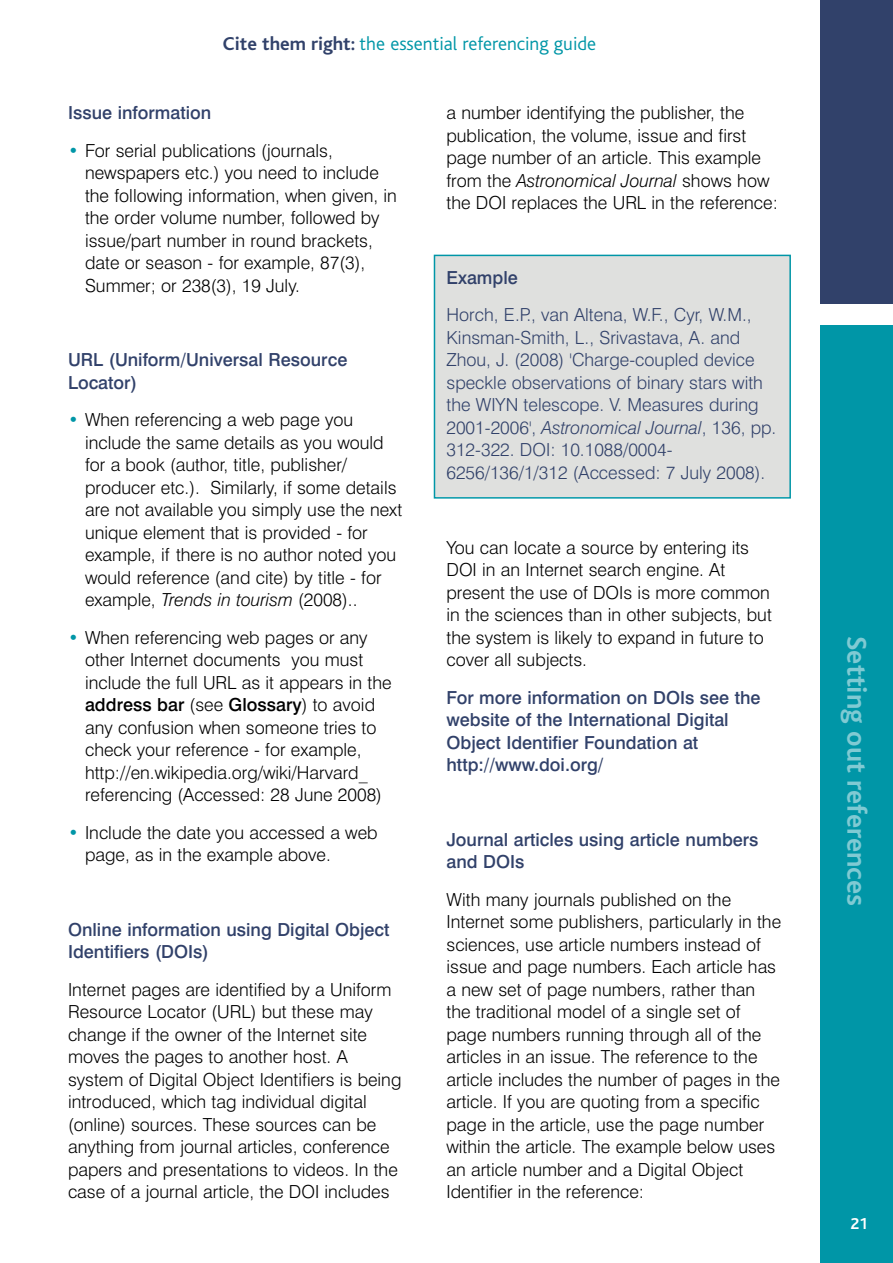
<style>
.page{position:relative;width:893px;height:1263px;background:#fff}
.page>*{position:absolute;margin:0;border:0;box-sizing:border-box;transform-origin:0 0}
.t1{font:700 28.5px "Bliss";color:#80cad3}
.t2{font:300 19.5px "Bliss";color:#0096a7}
.t3{font:300 18px/22.5px "Swiss 721 BT";color:#000}
.t4{font:300 18px/22.5px "Swiss 721 BT";color:#31416a}
.t5{font:500 18px/22.5px "Swiss 721 BT";color:#31416a}
.t6{font:700 16.5px "Bliss";color:#fff}
.s1{font-weight:700;color:#31416a}
.s2{color:#0096a7}
.s3{font-style:italic}
.s4{font-weight:500}
</style>
<div class="page">
<div style="left:435px;top:256px;width:354px;height:241px;background:#dfe0de"></div>
<div style="left:434px;top:255px;width:357px;height:244px;border:2px solid #0096a7"></div>
<div style="left:821px;top:0;width:72px;height:1263px;background:#0096a7"></div>
<div style="left:821px;top:9px;width:72px;height:316px;background:#fff"></div>
<div style="left:821px;top:0;width:72px;height:304px;background:#31416a"></div>
<p class="t2" style="left:223px;top:38px;width:375px"><span class="s1">Cite them right:</span> the essential referencing guide</p>
<p class="t5" style="left:68px;top:103px;width:145px">Issue information</p>
<p class="t3" style="left:85px;top:141px;width:313px;text-indent:-17px"><span class="s2">•</span> For serial publications (journals, newspapers etc.) you need to include the following information, when given, in the order volume number, followed by issue/part number in round brackets, date or season - for example, 87(3), Summer; or 238(3), 19 July.</p>
<p class="t5" style="left:68px;top:351px;width:281px">URL (Uniform/Universal Resource<br>Locator)</p>
<p class="t3" style="left:85px;top:410px;width:319px;text-indent:-17px"><span class="s2">•</span> When referencing a web page you include the same details as you would for a book (author, title, publisher/ producer etc.). Similarly, if some details are not available you simply use the next unique element that is provided - for example, if there is no author noted you would reference (and cite) by title - for example, <span class="s3">Trends in tourism</span> (2008)..</p>
<p class="t3" style="left:85px;top:628px;width:308px;text-indent:-17px"><span class="s2">•</span> When referencing web pages or any other Internet documents you must include the full URL as it appears in the <span class="s4">address bar</span> (see <span class="s4">Glossary</span>) to avoid any confusion when someone tries to check your reference - for example, http://en.wikipedia.org/wiki/Harvard_ referencing (Accessed: 28 June 2008)</p>
<p class="t3" style="left:85px;top:823px;width:294px;text-indent:-17px"><span class="s2">•</span> Include the date you accessed a web page, as in the example above.</p>
<p class="t5" style="left:68px;top:920px;width:323px">Online information using Digital Object<br>Identifiers (DOIs)</p>
<p class="t3" style="left:68px;top:980px;width:335px">Internet pages are identified by a Uniform Resource Locator (URL) but these may change if the owner of the Internet site moves the pages to another host. A system of Digital Object Identifiers is being introduced, which tag individual digital (online) sources. These sources can be anything from journal articles, conference papers and presentations to videos. In the case of a journal article, the DOI includes</p>
<p class="t3" style="left:446px;top:103px;width:333px">a number identifying the publisher, the publication, the volume, issue and first page number of an article. This example from the <span class="s3">Astronomical Journal</span> shows how the DOI replaces the URL in the reference:</p>
<p class="t5" style="left:446px;top:268px;width:73px">Example</p>
<p class="t4" style="left:446px;top:306px;width:331px">Horch, E.P., van Altena, W.F., Cyr, W.M., Kinsman-Smith, L., Srivastava, A. and Zhou, J. (2008) 'Charge-coupled device speckle observations of binary stars with the WIYN telescope. V. Measures during 2001-2006', <span class="s3">Astronomical Journal</span>, 136, pp.<br>312-322. DOI: 10.1088/0004- 6256/136/1/312 (Accessed: 7 July 2008).</p>
<p class="t3" style="left:446px;top:538px;width:327px">You can locate a source by entering its DOI in an Internet search engine. At present the use of DOIs is more common in the sciences than in other subjects, but the system is likely to expand in future to cover all subjects.</p>
<p class="t5" style="left:446px;top:688px;width:316px">For more information on DOIs see the website of the International Digital<br>Object Identifier Foundation at http://www.doi.org/</p>
<p class="t5" style="left:446px;top:830px;width:314px">Journal articles using article numbers and DOIs</p>
<p class="t3" style="left:446px;top:890px;width:336px">With many journals published on the Internet some publishers, particularly in the sciences, use article numbers instead of issue and page numbers. Each article has a new set of page numbers, rather than the traditional model of a single set of page numbers running through all of the articles in an issue. The reference to the article includes the number of pages in the article. If you are quoting from a specific page in the article, use the page number within the article. The example below uses an article number and a Digital Object Identifier in the reference:</p>
<h1 class="t1" style="left:866px;top:636px;width:271px;rotate:90deg">Setting out references</h1>
<p class="t6" style="left:850px;top:1218px;width:19px">21</p>
</div>
